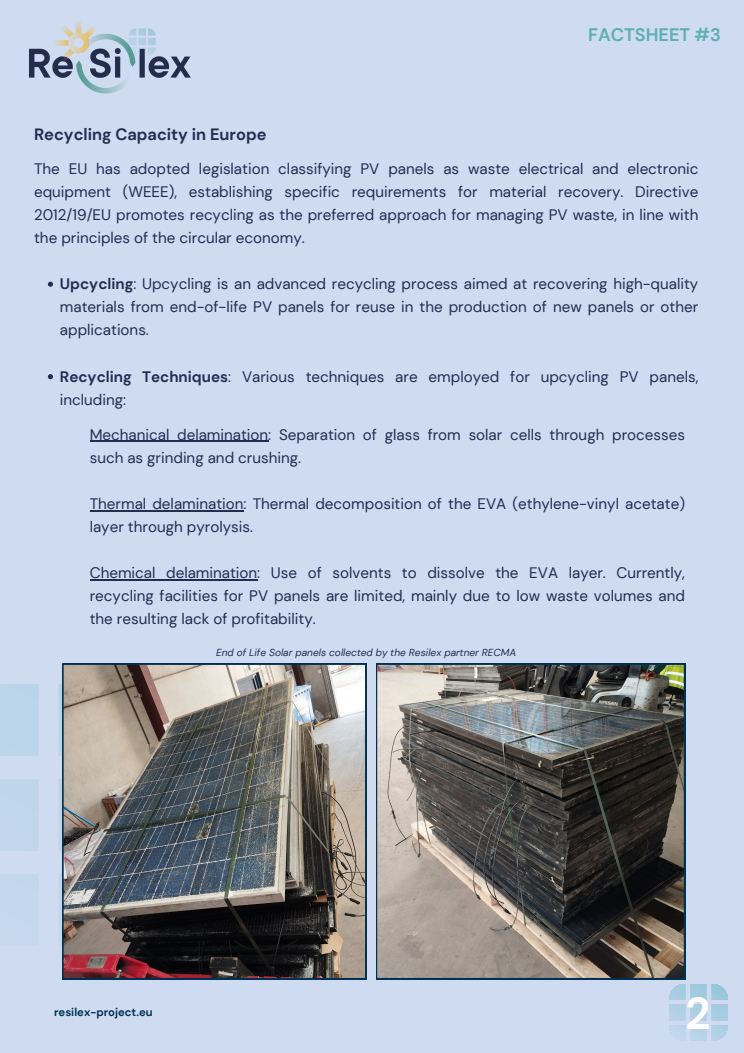
<style>
.page{position:relative;width:744px;height:1053px;background:#fff}
.page>*{position:absolute;margin:0;border:0;box-sizing:border-box;transform-origin:0 0}
.t1{font:700 44.56px "DM Sans";color:#fff}
.t2{font:700 18.12px "DM Sans";color:#5fb0b4}
.t3{font:700 16.4px "DM Sans";color:#222d51}
.t4{font:15.2px/23.1px "DM Sans";color:#222d51;text-align:justify}
.t5{font:700 11.32px "DM Sans";color:#003152}
.t6{font:italic 10.16px "DM Sans";color:#222d51}
.s1{font-weight:700}
</style>
<div class="page">
<div style="left:0;top:0;width:744px;height:1052px;background:#cfdbf0"></div>
<img style="left:0;top:684px;width:62px;height:240px">
<img style="left:670px;top:984px;width:57px;height:56px">
<img style="left:29px;top:22px;width:162px;height:72px">
<img style="left:62px;top:663px;width:304px;height:316px">
<svg style="left:376px;top:663px;width:309px;height:316px;background:#696661"></svg>
<svg style="left:48px;top:282px;width:5px;height:5px"></svg>
<svg style="left:48px;top:374px;width:5px;height:5px"></svg>
<hr style="left:90px;top:440px;width:178px;height:2px;background:#222d51">
<hr style="left:90px;top:509px;width:154px;height:2px;background:#222d51">
<hr style="left:90px;top:579px;width:167px;height:1px;background:#222d51">
<p class="t3" style="left:34px;top:124px;width:234px">Recycling Capacity in Europe</p>
<h1 class="t2" style="left:588px;top:23px;width:134px">FACTSHEET #3</h1>
<h3 class="t4" style="left:34px;top:157px;width:666px">The EU has adopted legislation classifying PV panels as waste electrical and electronic equipment (WEEE), establishing specific requirements for material recovery. Directive 2012/19/EU promotes recycling as the preferred approach for managing PV waste, in line with the principles of the circular economy.</h3>
<p class="t4" style="left:60px;top:272px;width:640px"><span class="s1">Upcycling</span>: Upcycling is an advanced recycling process aimed at recovering high-quality materials from end-of-life PV panels for reuse in the production of new panels or other applications.</p>
<p class="t4" style="left:60px;top:365px;width:640px"><span class="s1">Recycling Techniques</span>: Various techniques are employed for upcycling PV panels, including:</p>
<p class="t4" style="left:90px;top:423px;width:597px">Mechanical delamination: Separation of glass from solar cells through processes such as grinding and crushing.</p>
<p class="t4" style="left:90px;top:492px;width:597px">Thermal delamination: Thermal decomposition of the EVA (ethylene-vinyl acetate) layer through pyrolysis.</p>
<p class="t4" style="left:90px;top:561px;width:597px">Chemical delamination: Use of solvents to dissolve the EVA layer. Currently, recycling facilities for PV panels are limited, mainly due to low waste volumes and the resulting lack of profitability.</p>
<p class="t6" style="left:216px;top:646px;width:301px">End of Life Solar panels collected by the Resilex partner RECMA</p>
<p class="t5" style="left:54px;top:1004px;width:100px">resilex-project.eu</p>
<h2 class="t1" style="left:685px;top:984px;width:27px">2</h2>
</div>
